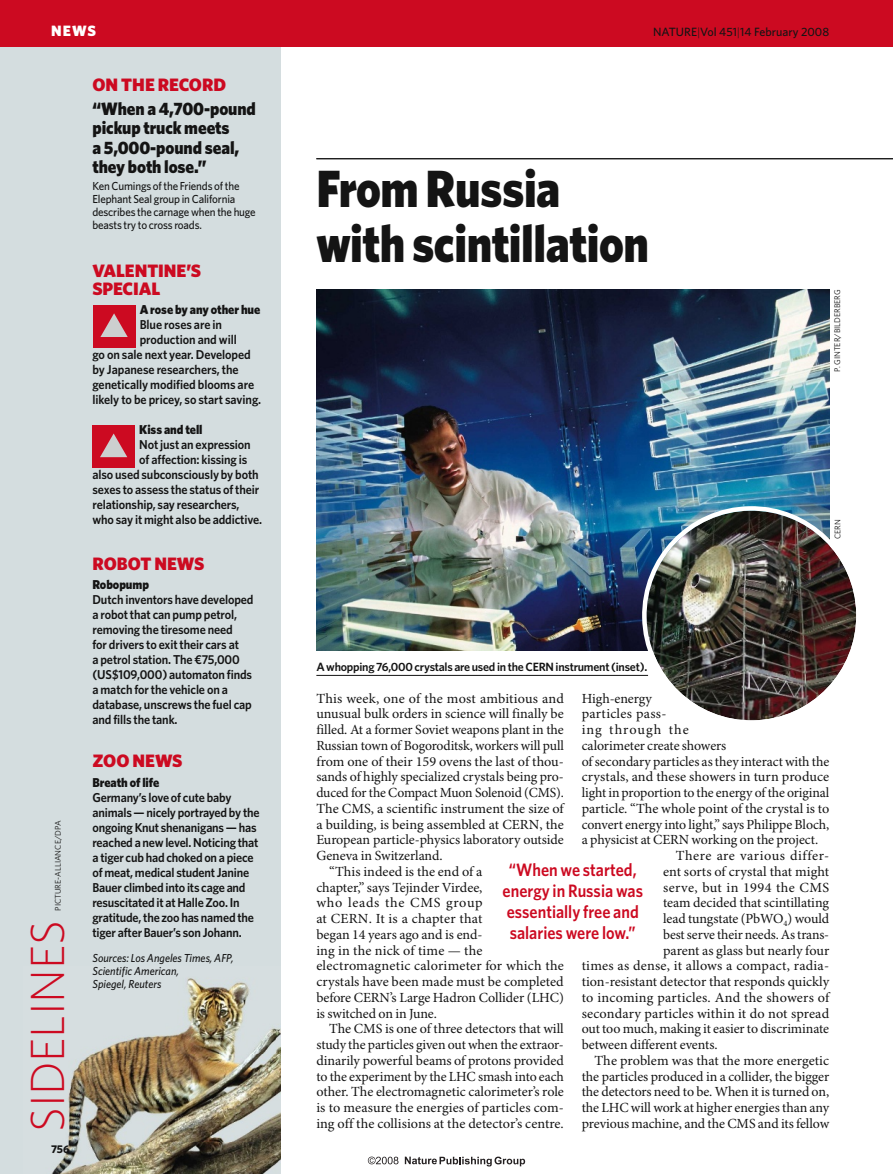
<style>
.page{position:relative;width:893px;height:1174px;background:#fff}
.page>*{position:absolute;margin:0;border:0;box-sizing:border-box;transform-origin:0 0}
.t1{font:900 52.5px/55.5px "Whitney";letter-spacing:-.01em;color:#141414;scale:.9 1}
.t2{font:300 48px "Whitney";letter-spacing:-.005em;color:#cc0a21}
.t3{font:600 18px/21px "Whitney";color:#cc0a21;text-align:center;scale:.9 1}
.t4{font:900 18px/19.5px "Whitney";letter-spacing:-.005em;color:#141414;scale:.95 1}
.t5{font:900 18px/18px "Whitney";letter-spacing:-.005em;color:#cc0a21}
.t6{font:900 15px "Whitney";color:#fff}
.t7{font:13.95px "Minion Pro";letter-spacing:-.005em;color:#141414}
.t8{font:13.95px "Minion Pro";letter-spacing:.015em;color:#141414}
.t9{font:13.95px "Minion Pro";letter-spacing:.035em;color:#141414}
.t10{font:13.95px "Minion Pro";letter-spacing:.03em;color:#141414}
.t11{font:13.95px "Minion Pro";letter-spacing:.045em;color:#141414}
.t12{font:13.95px "Minion Pro";letter-spacing:.02em;color:#141414}
.t13{font:13.95px "Minion Pro";letter-spacing:.07em;color:#141414}
.t14{font:600 12.9px/15px "Whitney";letter-spacing:-.01em;color:#141414;scale:.95 1}
.t15{font:900 12.9px "Whitney";letter-spacing:-.005em;color:#141414;scale:.95 1}
.t16{font:600 12px "Whitney";letter-spacing:-.02em;color:#141414}
.t17{font:500 12px "Whitney";color:#141414}
.t18{font:500 11.7px/12.8px "Whitney";letter-spacing:-.015em;color:#141414;scale:.95 1}
.t19{font:italic 500 11.7px/12.8px "Whitney";color:#141414;scale:.95 1}
.t20{font:700 11.25px "Whitney";color:#141414}
.t21{font:8.25px "Whitney";color:#141414}
.s1{font-weight:300}
</style>
<div class="page">
<div style="left:0;top:46px;width:281px;height:1128px;background:#d4dddf"></div>
<img style="left:316px;top:289px;width:513px;height:362px">
<img style="left:640px;top:503px;width:217px;height:218px">
<div style="left:93px;top:305px;width:42px;height:42px;background:#cc0a21"></div>
<svg style="left:100px;top:313px;width:28px;height:24px"></svg>
<div style="left:92px;top:425px;width:43px;height:42px;background:#cc0a21"></div>
<svg style="left:100px;top:433px;width:27px;height:24px"></svg>
<img style="left:51px;top:978px;width:230px;height:196px">
<hr style="left:316px;top:675px;width:332px;height:1px;background:#141414">
<div style="left:0;top:0;width:893px;height:47px;background:#cc0a21"></div>
<hr style="left:316px;top:158px;width:577px;height:1px;background:#141414">
<svg style="left:405px;top:1156px;width:120px;height:10px"></svg>
<svg style="left:368px;top:1156px;width:30px;height:8px"></svg>
<p class="t6" style="left:51px;top:25px;width:47px">NEWS</p>
<p class="t17" style="left:653px;top:27px;width:178px">NATURE<span class="s1">|</span>Vol 451<span class="s1">|</span>14 February 2008</p>
<p class="t21" style="left:55px;top:910px;width:92px;rotate:-90deg">PICTURE-ALLIANCE/DPA</p>
<h2 class="t2" style="left:30px;top:1131px;width:212px;rotate:-90deg">SIDELINES</h2>
<p class="t20" style="left:51px;top:1144px;width:20px">756</p>
<p class="t5" style="left:92px;top:77px;width:135px">ON THE RECORD</p>
<p class="t4" style="left:92px;top:100px;width:174px">“When a 4,700-pound pickup truck meets<br>a 5,000-pound seal, they both lose.”</p>
<p class="t18" style="left:92px;top:181px;width:173px">Ken Cumings of the Friends of the<br>Elephant Seal group in California describes the carnage when the huge beasts try to cross roads.</p>
<p class="t5" style="left:92px;top:263px;width:110px">VALENTINE’S<br>SPECIAL</p>
<p class="t15" style="left:140px;top:304px;width:129px">A rose by any other hue</p>
<p class="t14" style="left:140px;top:318px;width:88px">Blue roses are in</p>
<p class="t14" style="left:140px;top:333px;width:104px">production and will</p>
<p class="t14" style="left:92px;top:348px;width:168px">go on sale next year. Developed</p>
<p class="t14" style="left:92px;top:363px;width:155px">by Japanese researchers, the</p>
<p class="t14" style="left:92px;top:378px;width:172px">genetically modified blooms are</p>
<p class="t14" style="left:92px;top:393px;width:179px">likely to be pricey, so start saving.</p>
<p class="t15" style="left:139px;top:424px;width:68px">Kiss and tell</p>
<p class="t14" style="left:139px;top:438px;width:119px">Not just an expression</p>
<p class="t14" style="left:139px;top:453px;width:115px">of affection: kissing is</p>
<p class="t14" style="left:92px;top:468px;width:176px">also used subconsciously by both</p>
<p class="t14" style="left:92px;top:483px;width:177px">sexes to assess the status of their</p>
<p class="t14" style="left:92px;top:498px;width:156px">relationship, say researchers,</p>
<p class="t14" style="left:92px;top:513px;width:180px">who say it might also be addictive.</p>
<p class="t5" style="left:92px;top:556px;width:114px">ROBOT NEWS</p>
<p class="t15" style="left:92px;top:579px;width:61px">Robopump</p>
<p class="t14" style="left:92px;top:593px;width:171px">Dutch inventors have developed a robot that can pump petrol, removing the tiresome need<br>for drivers to exit their cars at<br>a petrol station. The ¤75,000 (US$109,000) automaton finds a match for the vehicle on a database, unscrews the fuel cap and fills the tank.</p>
<p class="t5" style="left:92px;top:753px;width:92px">ZOO NEWS</p>
<p class="t15" style="left:92px;top:777px;width:72px">Breath of life</p>
<p class="t14" style="left:92px;top:790px;width:178px">Germany’s love of cute baby animals — nicely portrayed by the ongoing Knut shenanigans — has reached a new level. Noticing that a tiger cub had choked on a piece of meat, medical student Janine<br>Bauer climbed into its cage and resuscitated it at Halle Zoo. In gratitude, the zoo has named the tiger after Bauer’s son Johann.</p>
<p class="t19" style="left:92px;top:952px;width:150px">Sources: Los Angeles Times, AFP,<br>Scientific American,<br>Spiegel, Reuters</p>
<h1 class="t1" style="left:316px;top:165px;width:371px">From Russia with scintillation</h1>
<p class="t16" style="left:316px;top:662px;width:332px">A whopping 76,000 crystals are used in the CERN instrument (inset).</p>
<p class="t21" style="left:834px;top:372px;width:84px;rotate:-90deg">P. GINTER/BILDERBERG</p>
<p class="t21" style="left:834px;top:539px;width:21px;rotate:-90deg">CERN</p>
<p class="t7" style="left:316px;top:692px;width:249px">This week, one of the most ambitious and</p>
<p class="t7" style="left:316px;top:708px;width:249px">unusual bulk orders in science will finally be</p>
<p class="t7" style="left:316px;top:724px;width:249px">filled. At a former Soviet weapons plant in the</p>
<p class="t7" style="left:316px;top:740px;width:249px">Russian town of Bogoroditsk, workers will pull</p>
<p class="t7" style="left:316px;top:755px;width:249px">from one of their 159 ovens the last of thou-</p>
<p class="t7" style="left:316px;top:771px;width:249px">sands of highly specialized crystals being pro-</p>
<p class="t7" style="left:316px;top:787px;width:249px">duced for the Compact Muon Solenoid (CMS).</p>
<p class="t7" style="left:316px;top:803px;width:249px">The CMS, a scientific instrument the size of</p>
<p class="t7" style="left:316px;top:818px;width:249px">a building, is being assembled at CERN, the</p>
<p class="t7" style="left:316px;top:834px;width:249px">European particle-physics laboratory outside</p>
<p class="t7" style="left:316px;top:850px;width:128px">Geneva in Switzerland.</p>
<p class="t7" style="left:329px;top:866px;width:155px">“This indeed is the end of a</p>
<p class="t7" style="left:316px;top:881px;width:168px">chapter,” says Tejinder Virdee,</p>
<p class="t11" style="left:316px;top:897px;width:168px">who leads the CMS group</p>
<p class="t8" style="left:316px;top:913px;width:168px">at CERN. It is a chapter that</p>
<p class="t7" style="left:316px;top:929px;width:168px">began 14 years ago and is end-</p>
<p class="t7" style="left:316px;top:944px;width:168px">ing in the nick of time — the</p>
<p class="t8" style="left:316px;top:960px;width:249px">electromagnetic calorimeter for which the</p>
<p class="t7" style="left:316px;top:976px;width:249px">crystals have been made must be completed</p>
<p class="t7" style="left:316px;top:992px;width:249px">before CERN’s Large Hadron Collider (LHC)</p>
<p class="t7" style="left:316px;top:1007px;width:122px">is switched on in June.</p>
<p class="t7" style="left:329px;top:1023px;width:236px">The CMS is one of three detectors that will</p>
<p class="t7" style="left:316px;top:1039px;width:249px">study the particles given out when the extraor-</p>
<p class="t7" style="left:316px;top:1055px;width:249px">dinarily powerful beams of protons provided</p>
<p class="t7" style="left:316px;top:1070px;width:249px">to the experiment by the LHC smash into each</p>
<p class="t7" style="left:316px;top:1086px;width:249px">other. The electromagnetic calorimeter’s role</p>
<p class="t7" style="left:316px;top:1102px;width:249px">is to measure the energies of particles com-</p>
<p class="t7" style="left:316px;top:1118px;width:249px">ing off the collisions at the detector’s centre.</p>
<p class="t7" style="left:582px;top:692px;width:72px">High-energy</p>
<p class="t12" style="left:582px;top:708px;width:86px">particles pass-</p>
<p class="t13" style="left:582px;top:724px;width:109px">ing through the</p>
<p class="t7" style="left:582px;top:740px;width:146px">calorimeter create showers</p>
<p class="t7" style="left:582px;top:755px;width:249px">of secondary particles as they interact with the</p>
<p class="t7" style="left:582px;top:771px;width:249px">crystals, and these showers in turn produce</p>
<p class="t7" style="left:582px;top:787px;width:249px">light in proportion to the energy of the original</p>
<p class="t7" style="left:582px;top:803px;width:249px">particle. “The whole point of the crystal is to</p>
<p class="t7" style="left:582px;top:818px;width:249px">convert energy into light,” says Philippe Bloch,</p>
<p class="t7" style="left:582px;top:834px;width:238px">a physicist at CERN working on the project.</p>
<p class="t9" style="left:676px;top:850px;width:155px">There are various differ-</p>
<p class="t7" style="left:663px;top:866px;width:168px">ent sorts of crystal that might</p>
<p class="t10" style="left:663px;top:881px;width:168px">serve, but in 1994 the CMS</p>
<p class="t7" style="left:663px;top:897px;width:168px">team decided that scintillating</p>
<p class="t7" style="left:663px;top:913px;width:168px">lead tungstate (PbWO<sub>4</sub>) would</p>
<p class="t7" style="left:663px;top:929px;width:168px">best serve their needs. As trans-</p>
<p class="t7" style="left:663px;top:944px;width:168px">parent as glass but nearly four</p>
<p class="t8" style="left:582px;top:960px;width:249px">times as dense, it allows a compact, radia-</p>
<p class="t7" style="left:582px;top:976px;width:249px">tion-resistant detector that responds quickly</p>
<p class="t8" style="left:582px;top:992px;width:249px">to incoming particles. And the showers of</p>
<p class="t7" style="left:582px;top:1007px;width:249px">secondary particles within it do not spread</p>
<p class="t7" style="left:582px;top:1023px;width:249px">out too much, making it easier to discriminate</p>
<p class="t7" style="left:582px;top:1039px;width:137px">between different events.</p>
<p class="t7" style="left:594px;top:1055px;width:236px">The problem was that the more energetic</p>
<p class="t7" style="left:582px;top:1070px;width:249px">the particles produced in a collider, the bigger</p>
<p class="t7" style="left:582px;top:1086px;width:249px">the detectors need to be. When it is turned on,</p>
<p class="t7" style="left:582px;top:1102px;width:249px">the LHC will work at higher energies than any</p>
<p class="t7" style="left:582px;top:1118px;width:249px">previous machine, and the CMS and its fellow</p>
<p class="t3" style="left:503px;top:860px;width:157px">“When we started, energy in Russia was essentially free and salaries were low.”</p>
</div>
